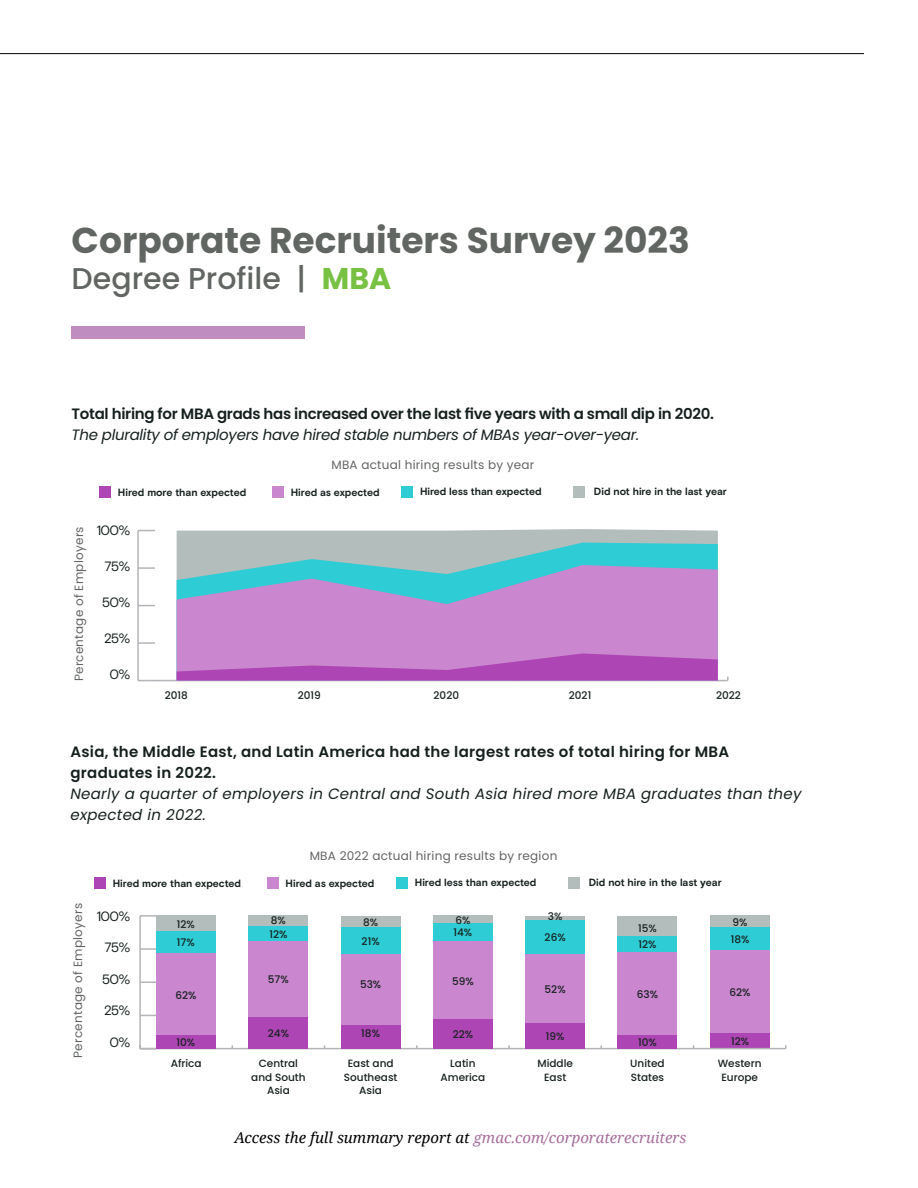
<style>
.page{position:relative;width:918px;height:1188px;background:#fff}
.page>*{position:absolute;margin:0;border:0;box-sizing:border-box;transform-origin:0 0}
.t1{font:700 36px "Poppins";color:#626662}
.t2{font:500 30px "Poppins";color:#626662}
.t3{font:italic 15px/21px "Poppins";letter-spacing:.02em;color:#16211f}
.t4{font:600 15px/21px "Poppins";letter-spacing:.02em;color:#16211f}
.t5{font:600 15px "Poppins";letter-spacing:-.02em;color:#16211f}
.t6{font:italic 15px "Poppins";letter-spacing:-.02em;color:#16211f}
.t7{font:italic 15px "Noto Serif";color:#000}
.t8{font:13.5px "Basis Grotesque Pro";letter-spacing:-.05em;color:#16211f}
.t9{font:12px "Poppins";letter-spacing:.02em;color:#626662}
.t10{font:500 10.5px/13.5px "Poppins";color:#16211f;text-align:center}
.t11{font:700 10.5px "Basis Grotesque Pro";color:#16211f}
.s1{font-weight:700;color:#78c143}
.s2{color:#a66e9b}
</style>
<div class="page">
<div style="left:711px;top:915px;width:59px;height:12px;background:#b2bdbc"></div>
<div style="left:711px;top:927px;width:59px;height:24px;background:#2eccd4"></div>
<div style="left:711px;top:951px;width:59px;height:82px;background:#ca86ce"></div>
<div style="left:711px;top:1033px;width:59px;height:16px;background:#ae45b4"></div>
<div style="left:99px;top:486px;width:12px;height:12px;background:#ae45b4"></div>
<div style="left:401px;top:486px;width:12px;height:12px;background:#2eccd4"></div>
<div style="left:272px;top:486px;width:12px;height:12px;background:#ca86ce"></div>
<div style="left:573px;top:486px;width:12px;height:12px;background:#b2bdbc"></div>
<div style="left:94px;top:877px;width:12px;height:12px;background:#ae45b4"></div>
<div style="left:396px;top:877px;width:12px;height:12px;background:#2eccd4"></div>
<div style="left:267px;top:877px;width:12px;height:12px;background:#ca86ce"></div>
<div style="left:568px;top:877px;width:12px;height:12px;background:#b2bdbc"></div>
<hr style="left:140px;top:1048px;width:646px;height:1px;background:#b3b5b8">
<hr style="left:139px;top:916px;width:2px;height:133px;background:#b3b5b8">
<svg style="left:139px;top:1047px;width:17px;height:2px"></svg>
<svg style="left:141px;top:1015px;width:15px;height:1px"></svg>
<svg style="left:141px;top:981px;width:15px;height:2px"></svg>
<svg style="left:141px;top:948px;width:15px;height:2px"></svg>
<svg style="left:140px;top:915px;width:16px;height:2px"></svg>
<div style="left:157px;top:915px;width:59px;height:16px;background:#b2bdbc"></div>
<div style="left:249px;top:915px;width:59px;height:11px;background:#b2bdbc"></div>
<div style="left:341px;top:916px;width:59px;height:11px;background:#b2bdbc"></div>
<div style="left:433px;top:915px;width:59px;height:8px;background:#b2bdbc"></div>
<hr style="left:526px;top:916px;width:59px;height:4px;background:#b2bdbc">
<div style="left:618px;top:916px;width:59px;height:20px;background:#b2bdbc"></div>
<div style="left:157px;top:931px;width:59px;height:22px;background:#2eccd4"></div>
<div style="left:249px;top:926px;width:59px;height:15px;background:#2eccd4"></div>
<div style="left:341px;top:927px;width:59px;height:28px;background:#2eccd4"></div>
<div style="left:433px;top:923px;width:59px;height:18px;background:#2eccd4"></div>
<div style="left:526px;top:920px;width:59px;height:35px;background:#2eccd4"></div>
<div style="left:618px;top:936px;width:59px;height:16px;background:#2eccd4"></div>
<div style="left:157px;top:953px;width:59px;height:83px;background:#ca86ce"></div>
<div style="left:249px;top:941px;width:59px;height:76px;background:#ca86ce"></div>
<div style="left:341px;top:955px;width:59px;height:70px;background:#ca86ce"></div>
<div style="left:433px;top:941px;width:59px;height:79px;background:#ca86ce"></div>
<div style="left:526px;top:955px;width:59px;height:69px;background:#ca86ce"></div>
<div style="left:618px;top:952px;width:59px;height:84px;background:#ca86ce"></div>
<div style="left:157px;top:1036px;width:59px;height:13px;background:#ae45b4"></div>
<div style="left:249px;top:1017px;width:59px;height:32px;background:#ae45b4"></div>
<div style="left:341px;top:1025px;width:59px;height:24px;background:#ae45b4"></div>
<div style="left:433px;top:1020px;width:59px;height:29px;background:#ae45b4"></div>
<div style="left:526px;top:1024px;width:59px;height:25px;background:#ae45b4"></div>
<div style="left:618px;top:1036px;width:59px;height:13px;background:#ae45b4"></div>
<hr style="left:0;top:53px;width:864px;height:1px;background:#000">
<div style="left:72px;top:326px;width:233px;height:13px;background:#bf8dbf"></div>
<hr style="left:154px;top:680px;width:574px;height:1px;background:#b3b5b8">
<hr style="left:137px;top:531px;width:2px;height:150px;background:#b3b5b8">
<svg style="left:139px;top:680px;width:15px;height:1px"></svg>
<svg style="left:139px;top:642px;width:16px;height:2px"></svg>
<svg style="left:139px;top:605px;width:16px;height:1px"></svg>
<svg style="left:139px;top:567px;width:16px;height:2px"></svg>
<svg style="left:138px;top:530px;width:17px;height:1px"></svg>
<svg style="left:177px;top:529px;width:541px;height:14px;background:#b8c2c1"></svg>
<svg style="left:177px;top:543px;width:541px;height:22px;background:#82c2c4"></svg>
<svg style="left:177px;top:565px;width:541px;height:88px;background:#ad93ce"></svg>
<svg style="left:177px;top:653px;width:541px;height:28px;background:#b85fbe"></svg>
<h1 class="t1" style="left:72px;top:219px;width:620px">Corporate Recruiters Survey 2023</h1>
<h2 class="t2" style="left:72px;top:261px;width:321px">Degree Profile | <span class="s1">MBA</span></h2>
<h3 class="t5" style="left:72px;top:405px;width:644px">Total hiring for MBA grads has increased over the last five years with a small dip in 2020.</h3>
<h3 class="t6" style="left:72px;top:426px;width:569px">The plurality of employers have hired stable numbers of MBAs year-over-year.</h3>
<p class="t9" style="left:331px;top:458px;width:204px">MBA actual hiring results by year</p>
<p class="t9" style="left:72px;top:681px;width:156px;rotate:-90deg">Percentage of Employers</p>
<p class="t11" style="left:118px;top:487px;width:130px">Hired more than expected</p>
<p class="t11" style="left:291px;top:486px;width:90px">Hired as expected</p>
<p class="t11" style="left:420px;top:485px;width:123px">Hired less than expected</p>
<p class="t11" style="left:594px;top:486px;width:135px">Did not hire in the last year</p>
<p class="t8" style="left:96px;top:522px;width:36px">100%</p>
<p class="t8" style="left:105px;top:558px;width:27px">75%</p>
<p class="t8" style="left:102px;top:594px;width:30px">50%</p>
<p class="t8" style="left:104px;top:630px;width:28px">25%</p>
<p class="t8" style="left:110px;top:666px;width:22px">0%</p>
<p class="t10" style="left:165px;top:689px;width:25px">2018</p>
<p class="t10" style="left:298px;top:689px;width:25px">2019</p>
<p class="t10" style="left:434px;top:689px;width:27px">2020</p>
<p class="t10" style="left:569px;top:689px;width:24px">2021</p>
<p class="t10" style="left:716px;top:689px;width:26px">2022</p>
<h3 class="t4" style="left:70px;top:741px;width:660px">Asia, the Middle East, and Latin America had the largest rates of total hiring for MBA graduates in 2022.</h3>
<h3 class="t3" style="left:70px;top:783px;width:733px">Nearly a quarter of employers in Central and South Asia hired more MBA graduates than they expected in 2022.</h3>
<p class="t9" style="left:310px;top:849px;width:249px">MBA 2022 actual hiring results by region</p>
<p class="t9" style="left:71px;top:1058px;width:156px;rotate:-90deg">Percentage of Employers</p>
<p class="t11" style="left:113px;top:878px;width:130px">Hired more than expected</p>
<p class="t11" style="left:286px;top:877px;width:90px">Hired as expected</p>
<p class="t11" style="left:415px;top:877px;width:123px">Hired less than expected</p>
<p class="t11" style="left:589px;top:877px;width:135px">Did not hire in the last year</p>
<p class="t8" style="left:96px;top:908px;width:36px">100%</p>
<p class="t8" style="left:105px;top:940px;width:27px">75%</p>
<p class="t8" style="left:102px;top:971px;width:30px">50%</p>
<p class="t8" style="left:104px;top:1003px;width:28px">25%</p>
<p class="t8" style="left:110px;top:1034px;width:22px">0%</p>
<p class="t10" style="left:177px;top:918px;width:20px">12%</p>
<p class="t10" style="left:177px;top:936px;width:19px">17%</p>
<p class="t10" style="left:271px;top:914px;width:17px">8%</p>
<p class="t10" style="left:363px;top:915px;width:17px">8%</p>
<p class="t10" style="left:455px;top:914px;width:17px">6%</p>
<p class="t10" style="left:548px;top:910px;width:16px">3%</p>
<p class="t10" style="left:269px;top:927px;width:20px">12%</p>
<p class="t10" style="left:362px;top:934px;width:20px">21%</p>
<p class="t10" style="left:454px;top:926px;width:20px">14%</p>
<p class="t10" style="left:545px;top:931px;width:23px">26%</p>
<p class="t10" style="left:638px;top:921px;width:20px">15%</p>
<p class="t10" style="left:638px;top:938px;width:20px">12%</p>
<p class="t10" style="left:733px;top:916px;width:17px">9%</p>
<p class="t10" style="left:731px;top:932px;width:20px">18%</p>
<p class="t10" style="left:175px;top:988px;width:23px">62%</p>
<p class="t10" style="left:268px;top:973px;width:22px">57%</p>
<p class="t10" style="left:360px;top:978px;width:23px">53%</p>
<p class="t10" style="left:452px;top:974px;width:23px">59%</p>
<p class="t10" style="left:545px;top:983px;width:23px">52%</p>
<p class="t10" style="left:637px;top:988px;width:23px">63%</p>
<p class="t10" style="left:729px;top:986px;width:23px">62%</p>
<p class="t10" style="left:177px;top:1036px;width:20px">10%</p>
<p class="t10" style="left:268px;top:1027px;width:23px">24%</p>
<p class="t10" style="left:361px;top:1027px;width:20px">18%</p>
<p class="t10" style="left:453px;top:1028px;width:22px">22%</p>
<p class="t10" style="left:546px;top:1030px;width:20px">19%</p>
<p class="t10" style="left:638px;top:1036px;width:20px">10%</p>
<p class="t10" style="left:731px;top:1035px;width:20px">12%</p>
<p class="t10" style="left:171px;top:1057px;width:33px">Africa</p>
<p class="t10" style="left:251px;top:1057px;width:56px">Central and South<br>Asia</p>
<p class="t10" style="left:344px;top:1057px;width:55px">East and<br>Southeast<br>Asia</p>
<p class="t10" style="left:537px;top:1057px;width:37px">Middle<br>East</p>
<p class="t10" style="left:440px;top:1057px;width:46px">Latin<br>America</p>
<p class="t10" style="left:630px;top:1057px;width:36px;text-align:left">United<br>States</p>
<p class="t10" style="left:718px;top:1057px;width:45px">Western<br>Europe</p>
<h3 class="t7" style="left:234px;top:1127px;width:454px">Access the full summary report at <span class="s2">gmac.com/corporaterecruiters</span></h3>
</div>
